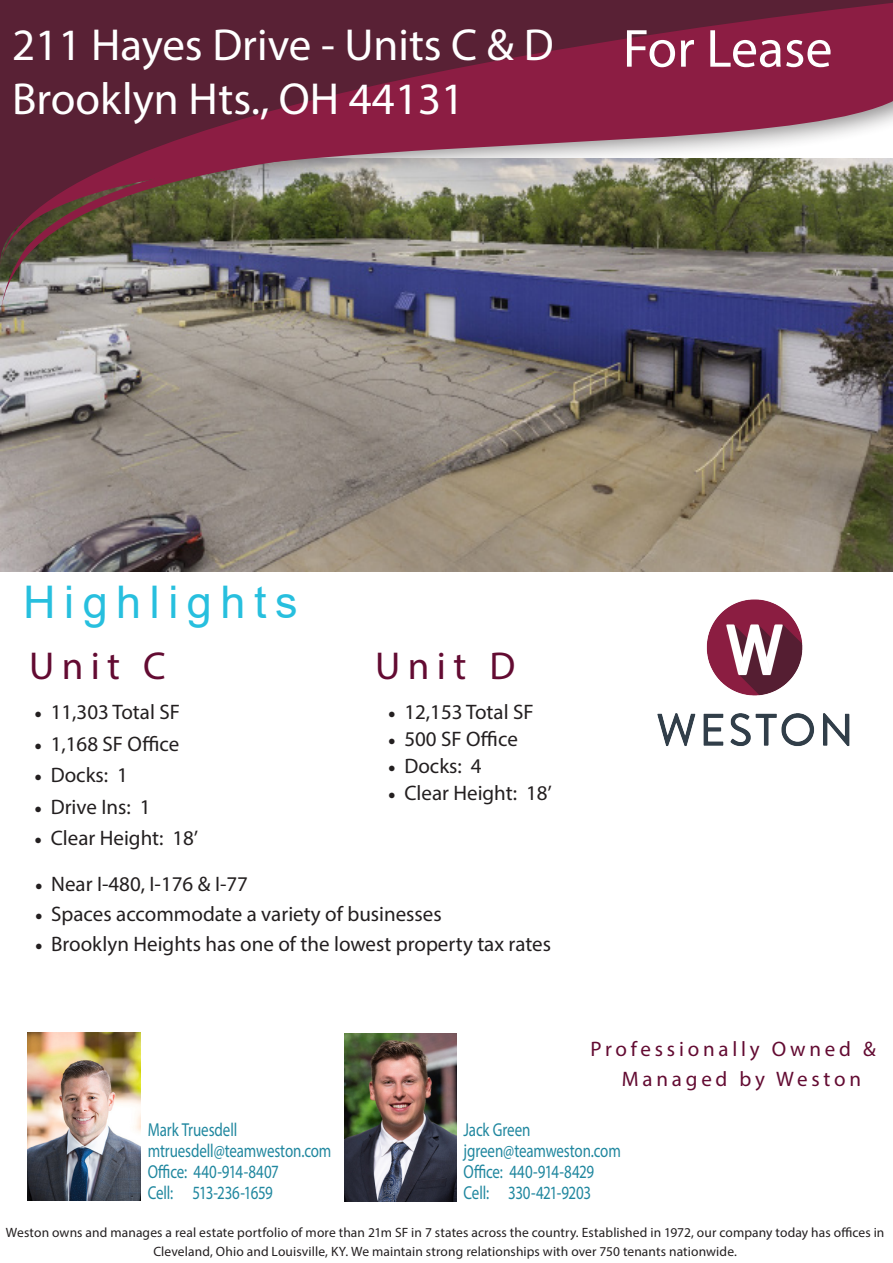
<style>
.page{position:relative;width:893px;height:1263px;background:#fff}
.page>*{position:absolute;margin:0;border:0;box-sizing:border-box;transform-origin:0 0}
.Slogan{font:54px "Myriad Pro";color:#fff}
.Slogan-2{font:45px "Myriad Pro";color:#fff}
.t1{font:45px "Arial";letter-spacing:.19em;color:#27bfde}
.Title_2{font:39px "Myriad Pro";letter-spacing:.19em;color:#630b32}
.t2{font:21px "Myriad Pro";color:#231f20}
.t3{font:21px "Myriad Pro";letter-spacing:.18em;color:#630b32}
.t4{font:18.75px "Myriad Pro";letter-spacing:-.01em;color:#20879f;scale:.8 1}
.body_text{font:13.5px/19.5px "Myriad Pro";letter-spacing:.005em;color:#231f20;text-align:center}
.s1{font-family:"Minion Pro"}
</style>
<div class="page">
<img style="left:0;top:319px;width:893px;height:253px">
<svg style="left:0;top:0;width:893px;height:20px;background:#5c2035"></svg>
<svg style="left:0;top:20px;width:893px;height:299px;background:#754f5a"></svg>
<img style="left:28px;top:1032px;width:112px;height:168px">
<img style="left:345px;top:1034px;width:112px;height:168px">
<img style="left:657px;top:599px;width:193px;height:147px">
<p class="Slogan-2" style="left:12px;top:17px;width:543px">211 Hayes Drive - Units C &amp; D</p>
<p class="Slogan" style="left:623px;top:15px;width:211px">For Lease</p>
<p class="Slogan-2" style="left:12px;top:71px;width:454px">Brooklyn Hts., OH 44131</p>
<p class="t1" style="left:23px;top:571px;width:276px">Highlights</p>
<p class="Title_2" style="left:29px;top:642px;width:138px">Unit C</p>
<p class="t2" style="left:34px;top:699px;width:147px"><span class="s1">•</span> 11,303 Total SF</p>
<p class="t2" style="left:34px;top:731px;width:147px"><span class="s1">•</span> 1,168 SF Office</p>
<p class="t2" style="left:34px;top:762px;width:95px"><span class="s1">•</span> Docks: 1</p>
<p class="t2" style="left:34px;top:794px;width:118px"><span class="s1">•</span> Drive Ins: 1</p>
<p class="t2" style="left:34px;top:825px;width:166px"><span class="s1">•</span> Clear Height: 18’</p>
<p class="Title_2" style="left:375px;top:642px;width:142px">Unit D</p>
<p class="t2" style="left:388px;top:699px;width:147px"><span class="s1">•</span> 12,153 Total SF</p>
<p class="t2" style="left:388px;top:726px;width:132px"><span class="s1">•</span> 500 SF Office</p>
<p class="t2" style="left:388px;top:753px;width:95px"><span class="s1">•</span> Docks: 4</p>
<p class="t2" style="left:388px;top:780px;width:166px"><span class="s1">•</span> Clear Height: 18’</p>
<p class="t2" style="left:35px;top:871px;width:215px"><span class="s1">•</span> Near I-480, I-176 &amp; I-77</p>
<p class="t2" style="left:35px;top:901px;width:409px"><span class="s1">•</span> Spaces accommodate a variety of businesses</p>
<p class="t2" style="left:35px;top:931px;width:518px"><span class="s1">•</span> Brooklyn Heights has one of the lowest property tax rates</p>
<p class="t3" style="left:590px;top:1036px;width:287px">Professionally Owned &amp;</p>
<p class="t3" style="left:622px;top:1066px;width:241px">Managed by Weston</p>
<p class="t4" style="left:148px;top:1118px;width:113px">Mark Truesdell</p>
<p class="t4" style="left:148px;top:1139px;width:231px">mtruesdell@teamweston.com</p>
<p class="t4" style="left:148px;top:1160px;width:165px">Office: 440-914-8407</p>
<p class="t4" style="left:148px;top:1181px;width:158px">Cell: 513-236-1659</p>
<p class="t4" style="left:464px;top:1118px;width:85px">Jack Green</p>
<p class="t4" style="left:464px;top:1139px;width:198px">jgreen@teamweston.com</p>
<p class="t4" style="left:464px;top:1160px;width:165px">Office: 440-914-8429</p>
<p class="t4" style="left:464px;top:1181px;width:161px">Cell: 330-421-9203</p>
<p class="body_text" style="left:6px;top:1222px;width:880px">Weston owns and manages a real estate portfolio of more than 21m SF in 7 states across the country. Established in 1972, our company today has offices in<br>Cleveland, Ohio and Louisville, KY. We maintain strong relationships with over 750 tenants nationwide.</p>
</div>
